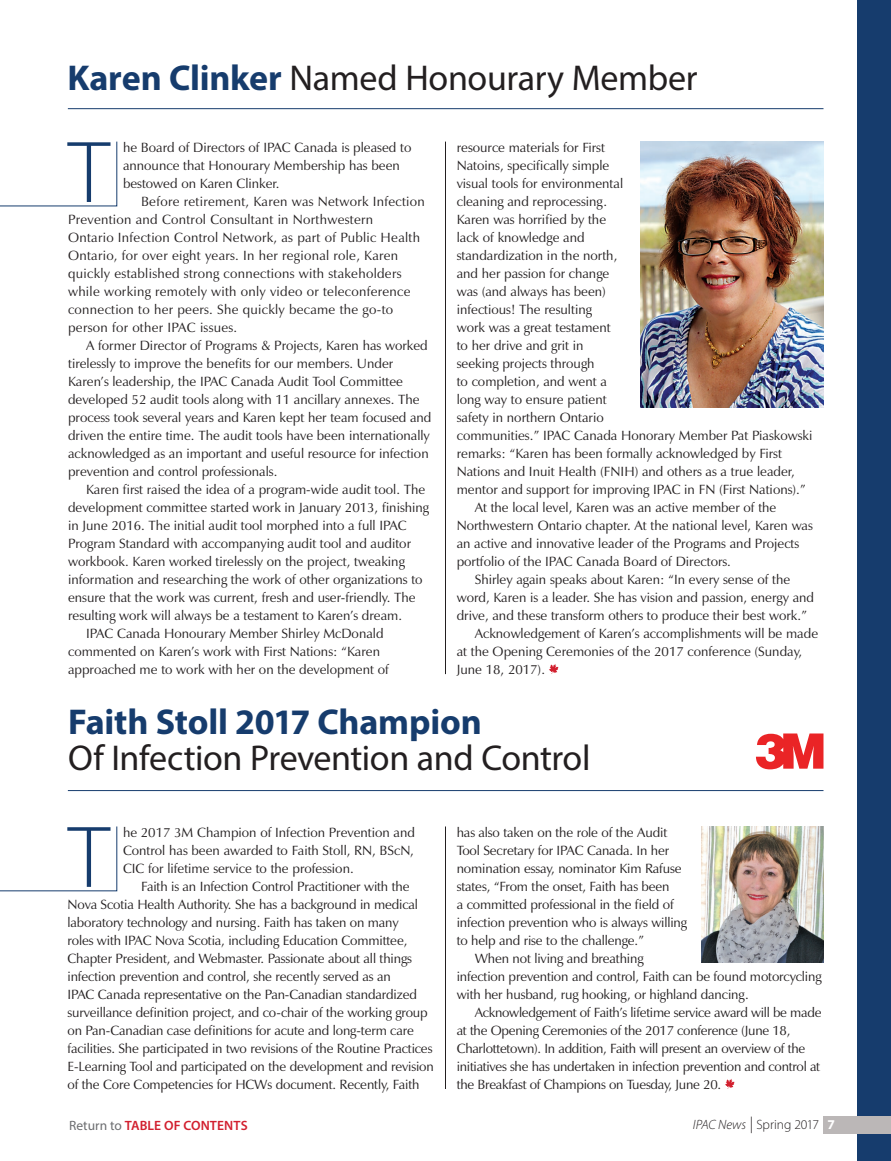
<style>
.page{position:relative;width:891px;height:1161px;background:#fff}
.page>*{position:absolute;margin:0;border:0;box-sizing:border-box;transform-origin:0 0}
.t1{font:300 88.5px "Myriad Pro";color:#163c6d}
.t2{font:36px/36px "Myriad Pro";letter-spacing:-.01em;color:#231f20}
.bt{font:13.5px/18px "Zapf Humanist 601 BT";color:#231f20}
.bt-2{font:13.5px/18px "Zapf Humanist 601 BT";letter-spacing:.02em;color:#231f20}
.bt-3{font:13.5px/18px "Zapf Humanist 601 BT";letter-spacing:-.02em;color:#231f20}
.bt1{font:13.5px/18px "Zapf Humanist 601 BT";color:#231f20}
.t3{font:600 13.5px "Myriad Pro";letter-spacing:.01em;color:#d2202f}
.t4{font:300 13.5px "Myriad Pro";letter-spacing:-.005em;color:#231f20}
.s1{font-weight:700;color:#163c6d}
.s2{font-weight:400;color:#6c6d70}
.s3{font-style:italic}
.s4{font-size:16.5px}
.s5{font-weight:700;color:#fff}
</style>
<div class="page">
<div style="left:857px;top:0;width:34px;height:1161px;background:#163c6d"></div>
<hr style="left:68px;top:108px;width:756px;height:1px;background:#163c6d">
<hr style="left:68px;top:790px;width:756px;height:1px;background:#163c6d">
<svg style="left:0;top:141px;width:117px;height:65px"></svg>
<svg style="left:0;top:826px;width:117px;height:65px"></svg>
<svg style="left:549px;top:664px;width:10px;height:10px"></svg>
<hr style="left:445px;top:142px;width:1px;height:532px;background:#231f20">
<hr style="left:445px;top:826px;width:1px;height:263px;background:#231f20">
<img style="left:640px;top:141px;width:184px;height:267px">
<svg style="left:756px;top:733px;width:67px;height:36px"></svg>
<svg style="left:725px;top:1079px;width:10px;height:10px"></svg>
<img style="left:702px;top:826px;width:122px;height:136px">
<div style="left:824px;top:1116px;width:67px;height:18px;background:#bbb7b7"></div>
<p class="t2" style="left:68px;top:59px;width:632px"><span class="s1">Karen Clinker</span> Named Honourary Member</p>
<p class="bt1" style="left:123px;top:138px;width:290px">he Board of Directors of IPAC Canada is pleased to announce that Honourary Membership has been bestowed on Karen Clinker.</p>
<p class="bt-2" style="left:68px;top:192px;width:358px;text-indent:73px">Before retirement, Karen was Network Infection Prevention and Control Consultant in Northwestern<br>Ontario Infection Control Network, as part of Public Health Ontario, for over eight years. In her regional role, Karen quickly established strong connections with stakeholders while working remotely with only video or teleconference connection to her peers. She quickly became the go-to person for other IPAC issues.</p>
<p class="bt" style="left:68px;top:336px;width:365px;text-indent:18px">A former Director of Programs &amp; Projects, Karen has worked tirelessly to improve the benefits for our members. Under Karen’s leadership, the IPAC Canada Audit Tool Committee developed 52 audit tools along with 11 ancillary annexes. The process took several years and Karen kept her team focused and driven the entire time. The audit tools have been internationally acknowledged as an important and useful resource for infection prevention and control professionals.</p>
<p class="bt" style="left:68px;top:480px;width:363px;text-indent:18px">Karen first raised the idea of a program-wide audit tool. The development committee started work in January 2013, finishing in June 2016. The initial audit tool morphed into a full IPAC Program Standard with accompanying audit tool and auditor workbook. Karen worked tirelessly on the project, tweaking information and researching the work of other organizations to ensure that the work was current, fresh and user-friendly. The resulting work will always be a testament to Karen’s dream.</p>
<p class="bt" style="left:68px;top:624px;width:322px;text-indent:18px">IPAC Canada Honourary Member Shirley McDonald commented on Karen’s work with First Nations: “Karen approached me to work with her on the development of</p>
<p class="t1" style="left:68px;top:119px;width:43px">T</p>
<p class="bt" style="left:457px;top:138px;width:357px">resource materials for First<br>Natoins, specifically simple<br>visual tools for environmental<br>cleaning and reprocessing.<br>Karen was horrified by the<br>lack of knowledge and<br>standardization in the north,<br>and her passion for change<br>was (and always has been)<br>infectious! The resulting<br>work was a great testament<br>to her drive and grit in<br>seeking projects through<br>to completion, and went a<br>long way to ensure patient<br>safety in northern Ontario<br>communities.” IPAC Canada Honorary Member Pat Piaskowski remarks: “Karen has been formally acknowledged by First Nations and Inuit Health (FNIH) and others as a true leader, mentor and support for improving IPAC in FN (First Nations).”</p>
<p class="bt" style="left:457px;top:498px;width:358px;text-indent:18px">At the local level, Karen was an active member of the Northwestern Ontario chapter. At the national level, Karen was an active and innovative leader of the Programs and Projects portfolio of the IPAC Canada Board of Directors.</p>
<p class="bt" style="left:457px;top:570px;width:359px;text-align:center">Shirley again speaks about Karen: “In every sense of the<br>word, Karen is a leader. She has vision and passion, energy and drive, and these transform others to produce their best work.”</p>
<p class="bt" style="left:457px;top:624px;width:363px;text-indent:18px">Acknowledgement of Karen’s accomplishments will be made at the Opening Ceremonies of the 2017 conference (Sunday,<br>June 18, 2017).</p>
<p class="t2" style="left:68px;top:703px;width:524px"><span class="s1">Faith Stoll 2017 Champion<br></span>Of Infection Prevention and Control</p>
<p class="bt1" style="left:123px;top:823px;width:294px;text-align:justify">he 2017 3M Champion of Infection Prevention and Control has been awarded to Faith Stoll, RN, BScN, CIC for lifetime service to the profession.</p>
<p class="bt" style="left:68px;top:877px;width:368px;text-indent:74px">Faith is an Infection Control Practitioner with the Nova Scotia Health Authority. She has a background in medical laboratory technology and nursing. Faith has taken on many<br>roles with IPAC Nova Scotia, including Education Committee, Chapter President, and Webmaster. Passionate about all things infection prevention and control, she recently served as an<br>IPAC Canada representative on the Pan-Canadian standardized surveillance definition project, and co-chair of the working group on Pan-Canadian case definitions for acute and long-term care facilities. She participated in two revisions of the Routine Practices E-Learning Tool and participated on the development and revision of the Core Competencies for HCWs document. Recently, Faith</p>
<p class="t1" style="left:68px;top:804px;width:43px">T</p>
<p class="t3" style="left:69px;top:1117px;width:180px"><span class="s2">Return to</span> TABLE OF CONTENTS</p>
<p class="bt" style="left:457px;top:823px;width:232px">has also taken on the role of the Audit Tool Secretary for IPAC Canada. In her nomination essay, nominator Kim Rafuse states, “From the onset, Faith has been<br>a committed professional in the field of infection prevention who is always willing to help and rise to the challenge.”</p>
<p class="bt" style="left:457px;top:949px;width:366px;text-indent:18px">When not living and breathing<br>infection prevention and control, Faith can be found motorcycling with her husband, rug hooking, or highland dancing.</p>
<p class="bt-3" style="left:457px;top:1003px;width:366px;text-indent:18px">Acknowledgement of Faith’s lifetime service award will be made at the Opening Ceremonies of the 2017 conference (June 18, Charlottetown). In addition, Faith will present an overview of the initiatives she has undertaken in infection prevention and control at the Breakfast of Champions on Tuesday, June 20.</p>
<p class="t4" style="left:693px;top:1117px;width:144px"><span class="s3">IPAC News</span> <span class="s4">|</span> Spring 2017 <span class="s5">7</span></p>
</div>
